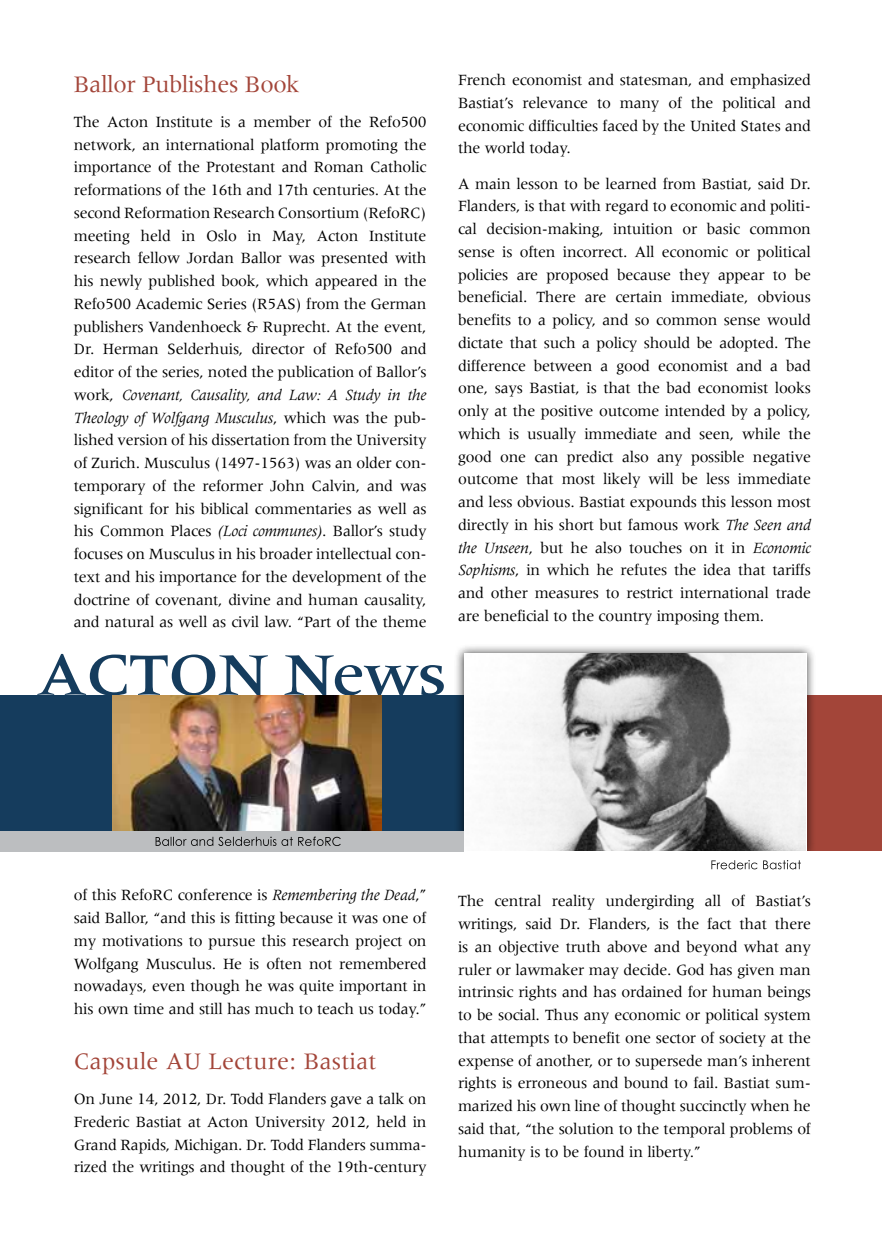
<style>
.page{position:relative;width:882px;height:1260px;background:#fff}
.page>*{position:absolute;margin:0;border:0;box-sizing:border-box;transform-origin:0 0}
.t1{font:24.5px "Meridien";letter-spacing:.005em;color:#a34539}
.t2{font:24.5px "Meridien";letter-spacing:-.02em;color:#a34539}
.t3{font:16.1px/22.8px "Meridien";letter-spacing:-.015em;color:#000;text-align:justify}
.s1{font-style:italic}
</style>
<div class="page">
<svg style="left:37px;top:654px;width:407px;height:41px"></svg>
<div style="left:0;top:695px;width:483px;height:157px;background:#153c5d"></div>
<img style="left:112px;top:696px;width:269px;height:136px">
<div style="left:489px;top:695px;width:393px;height:158px;background:#a34539"></div>
<div style="left:454px;top:644px;width:362px;height:218px;background:#000;opacity:.75"></div>
<img style="left:465px;top:653px;width:340px;height:199px">
<div style="left:0;top:852px;width:882px;height:20px;background:#fff"></div>
<div style="left:0;top:832px;width:464px;height:20px;background:#bcbec0"></div>
<svg style="left:711px;top:860px;width:90px;height:9px"></svg>
<svg style="left:156px;top:837px;width:185px;height:9px"></svg>
<h1 class="t2" style="left:74px;top:70px;width:227px">Ballor Publishes Book</h1>
<p class="t3" style="left:74px;top:110px;width:354px">The Acton Institute is a member of the Refo500 network, an international platform promoting the importance of the Protestant and Roman Catholic reformations of the 16th and 17th centuries. At the second Reformation Research Consortium (RefoRC) meeting held in Oslo in May, Acton Institute research fellow Jordan Ballor was presented with his newly published book, which appeared in the Refo500 Academic Series (R5AS) from the German publishers Vandenhoeck &amp; Ruprecht. At the event, Dr. Herman Selderhuis, director of Refo500 and editor of the series, noted the publication of Ballor’s work, <span class="s1">Covenant, Causality, and Law: A Study in the Theology of Wolfgang Musculus</span>, which was the pub&shy;lished version of his dissertation from the University of Zurich. Musculus (1497-1563) was an older con&shy;temporary of the reformer John Calvin, and was significant for his biblical commentaries as well as his Common Places <span class="s1">(Loci communes)</span>. Ballor’s study focuses on Musculus in his broader intellectual con&shy;text and his importance for the development of the doctrine of covenant, divine and human causality, and natural as well as civil law. “Part of the theme</p>
<p class="t3" style="left:458px;top:68px;width:354px">French economist and statesman, and emphasized Bastiat’s relevance to many of the political and economic difficulties faced by the United States and the world today.</p>
<p class="t3" style="left:458px;top:172px;width:354px">A main lesson to be learned from Bastiat, said Dr.<br>Flanders, is that with regard to economic and politi&shy;cal decision-making, intuition or basic common sense is often incorrect. All economic or political policies are proposed because they appear to be beneficial. There are certain immediate, obvious benefits to a policy, and so common sense would dictate that such a policy should be adopted. The difference between a good economist and a bad one, says Bastiat, is that the bad economist looks only at the positive outcome intended by a policy, which is usually immediate and seen, while the good one can predict also any possible negative outcome that most likely will be less immediate and less obvious. Bastiat expounds this lesson most directly in his short but famous work <span class="s1">The Seen and the Unseen</span>, but he also touches on it in <span class="s1">Economic Sophisms</span>, in which he refutes the idea that tariffs and other measures to restrict international trade are beneficial to the country imposing them.</p>
<p class="t3" style="left:74px;top:884px;width:354px">of this RefoRC conference is <span class="s1">Remembering the Dead</span>,” said Ballor, “and this is fitting because it was one of my motivations to pursue this research project on Wolfgang Musculus. He is often not remembered nowadays, even though he was quite important in his own time and still has much to teach us today.”</p>
<h1 class="t1" style="left:74px;top:1048px;width:304px">Capsule AU Lecture: Bastiat</h1>
<p class="t3" style="left:74px;top:1088px;width:354px">On June 14, 2012, Dr. Todd Flanders gave a talk on Frederic Bastiat at Acton University 2012, held in Grand Rapids, Michigan. Dr. Todd Flanders summa&shy;rized the writings and thought of the 19th-century</p>
<p class="t3" style="left:458px;top:890px;width:354px">The central reality undergirding all of Bastiat’s writings, said Dr. Flanders, is the fact that there is an objective truth above and beyond what any ruler or lawmaker may decide. God has given man intrinsic rights and has ordained for human beings to be social. Thus any economic or political system that attempts to benefit one sector of society at the expense of another, or to supersede man’s inherent rights is erroneous and bound to fail. Bastiat sum&shy;marized his own line of thought succinctly when he said that, “the solution to the temporal problems of humanity is to be found in liberty.”</p>
</div>
